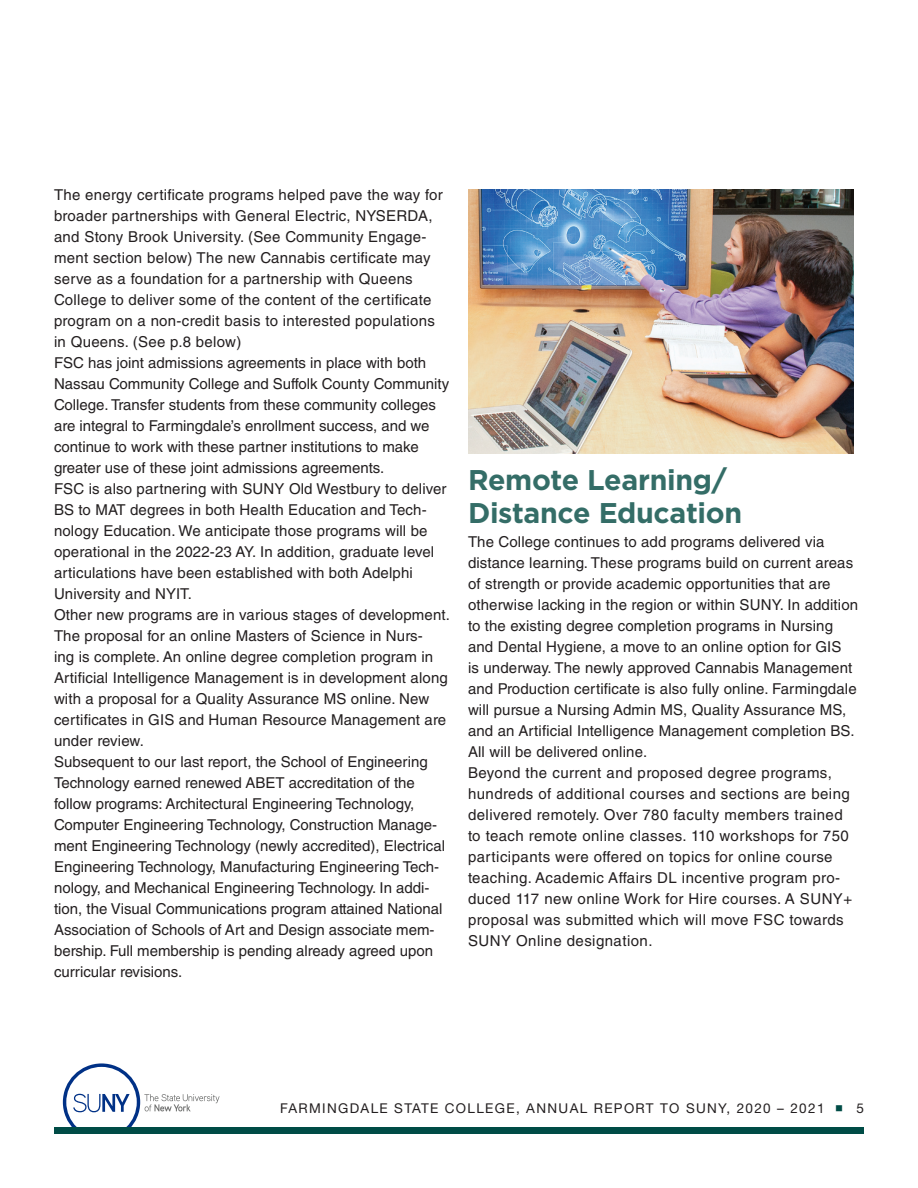
<style>
.page{position:relative;width:918px;height:1188px;background:#fff}
.page>*{position:absolute;margin:0;border:0;box-sizing:border-box;transform-origin:0 0}
.t1{font:700 28.5px/33px "Gotham";letter-spacing:-.01em;color:#346d67}
.copy{font:15px/21px "Helvetica LT Std";letter-spacing:.01em;color:#231f20}
.copy-2{font:15px/21px "Helvetica LT Std";letter-spacing:.03em;color:#231f20}
.t2{font:13.5px "Helvetica Neue LT Std";letter-spacing:.1em;color:#231f20}
</style>
<div class="page">
<svg style="left:63px;top:1063px;width:157px;height:65px"></svg>
<div style="left:54px;top:1128px;width:810px;height:6px;background:#004c46"></div>
<img style="left:468px;top:189px;width:386px;height:265px">
<p class="copy" style="left:54px;top:184px;width:390px">The energy certificate programs helped pave the way for broader partnerships with General Electric, NYSERDA, and Stony Brook University. (See Community Engage&shy;ment section below) The new Cannabis certificate may serve as a foundation for a partnership with Queens College to deliver some of the content of the certificate program on a non-credit basis to interested populations in Queens. (See p.8 below)</p>
<p class="copy" style="left:54px;top:352px;width:397px">FSC has joint admissions agreements in place with both Nassau Community College and Suffolk County Community College. Transfer students from these community colleges are integral to Farmingdale’s enrollment success, and we continue to work with these partner institutions to make greater use of these joint admissions agreements.</p>
<p class="copy" style="left:54px;top:478px;width:394px">FSC is also partnering with SUNY Old Westbury to deliver BS to MAT degrees in both Health Education and Tech&shy;nology Education. We anticipate those programs will be operational in the 2022-23 AY. In addition, graduate level articulations have been established with both Adelphi University and NYIT.</p>
<p class="copy" style="left:54px;top:604px;width:398px">Other new programs are in various stages of development.<br>The proposal for an online Masters of Science in Nurs-<br>ing is complete. An online degree completion program in Artificial Intelligence Management is in development along with a proposal for a Quality Assurance MS online. New certificates in GIS and Human Resource Management are under review.</p>
<p class="copy" style="left:54px;top:751px;width:393px">Subsequent to our last report, the School of Engineering Technology earned renewed ABET accreditation of the follow programs: Architectural Engineering Technology, Computer Engineering Technology, Construction Manage&shy;ment Engineering Technology (newly accredited), Electrical Engineering Technology, Manufacturing Engineering Tech&shy;nology, and Mechanical Engineering Technology. In addi&shy;tion, the Visual Communications program attained National Association of Schools of Art and Design associate mem&shy;bership. Full membership is pending already agreed upon curricular revisions.</p>
<p class="t1" style="left:468px;top:463px;width:276px">Remote Learning/<br>Distance Education</p>
<p class="copy" style="left:468px;top:531px;width:392px">The College continues to add programs delivered via distance learning. These programs build on current areas of strength or provide academic opportunities that are otherwise lacking in the region or within SUNY. In addition to the existing degree completion programs in Nursing and Dental Hygiene, a move to an online option for GIS<br>is underway. The newly approved Cannabis Management and Production certificate is also fully online. Farmingdale will pursue a Nursing Admin MS, Quality Assurance MS, and an Artificial Intelligence Management completion BS.<br>All will be delivered online.</p>
<p class="copy-2" style="left:468px;top:762px;width:386px">Beyond the current and proposed degree programs, hundreds of additional courses and sections are being delivered remotely. Over 780 faculty members trained to teach remote online classes. 110 workshops for 750 participants were offered on topics for online course teaching. Academic Affairs DL incentive program pro&shy;duced 117 new online Work for Hire courses. A SUNY+ proposal was submitted which will move FSC towards SUNY Online designation.</p>
<p class="t2" style="left:280px;top:1100px;width:546px">FARMINGDALE STATE COLLEGE, ANNUAL REPORT TO SUNY, 2020 – 2021</p>
<p class="t2" style="left:856px;top:1100px;width:9px">5</p>
</div>
